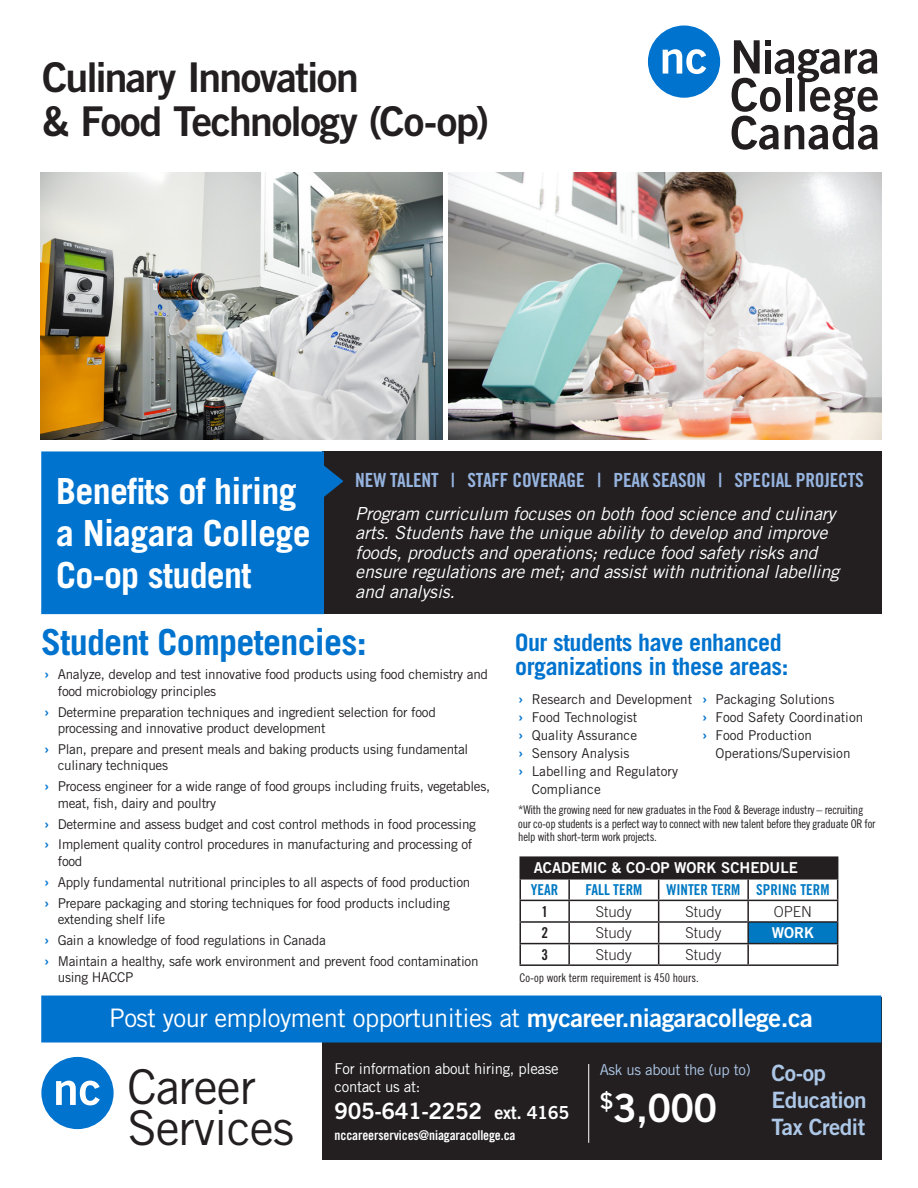
<style>
.page{position:relative;width:918px;height:1188px;background:#fff}
.page>*{position:absolute;margin:0;border:0;box-sizing:border-box;transform-origin:0 0}
.t1{font:48px/40.5px "Trade Gothic LT Std";letter-spacing:-.02em;color:#231f20}
.t2{font:41.1px/44.4px "Trade Gothic LT Std Bd 2";letter-spacing:-.04em;color:#231f20}
.t3{font:39px "Trade Gothic LT Std Bd 2";color:#fff}
.t4{font:700 36px/42px "Trade Gothic LT Std";letter-spacing:-.02em;color:#fff}
.t5{font:700 36px "Trade Gothic LT Std";letter-spacing:-.02em;color:#0073ce}
.t6{font:25.5px "Trade Gothic LT Std";letter-spacing:-.02em;color:#fff}
.t7{font:700 24px/24px "Trade Gothic LT Std";letter-spacing:-.02em;color:#0073ce}
.t8{font:22.5px/27px "Trade Gothic LT Std Bd 2";letter-spacing:-.02em;color:#adc7e7}
.t9{font:22.5px "Trade Gothic LT Std Bd 2";letter-spacing:-.02em;color:#fff}
.t10{font:19.5px "Trade Gothic LT Std Bd Cn 20";letter-spacing:-.01em;color:#96b4df}
.t11{font:italic 18px/19.5px "Trade Gothic LT Std";letter-spacing:-.01em;color:#fff}
.t12{font:15px/18px "Trade Gothic LT Std";letter-spacing:-.02em;color:#fff}
.t13{font:300 15px "Trade Gothic LT Std";color:#231f20}
.t14{font:15px "Trade Gothic LT Std Bd Cn 20";color:#0079c2}
.t15{font:15px "Trade Gothic LT Std Bd 2";color:#fff}
.t16{font:15px "Trade Gothic LT Std";letter-spacing:-.02em;color:#adc7e7}
.t17{font:15px "Trade Gothic LT Std Bd Cn 20";color:#231f20}
.t18{font:13.5px/16.5px "Trade Gothic LT Std";letter-spacing:-.02em;color:#231f20}
.t19{font:13.5px/18px "Trade Gothic LT Std";color:#231f20}
.t20{font:13.5px "Trade Gothic LT Std Bd Cn 20";letter-spacing:-.01em;color:#fff}
.t21{font:12px/13.5px "Trade Gothic LT Std Cn 18";letter-spacing:-.02em;color:#231f20}
.t22{font:12px "Trade Gothic LT Std Cn 18";color:#231f20}
.s1{font-family:"Trade Gothic LT Std Bd 2";font-size:15px;color:#0073ce}
.s2{font-family:"Trade Gothic LT Std Bd 2"}
.s3{font-size:18px}
</style>
<div class="page">
<div style="left:322px;top:997px;width:559px;height:163px;background:#231f20"></div>
<hr style="left:588px;top:1064px;width:1px;height:79px;background:#fff">
<div style="left:322px;top:451px;width:559px;height:163px;background:#231f20"></div>
<svg style="left:732px;top:40px;width:146px;height:110px"></svg>
<svg style="left:648px;top:26px;width:72px;height:72px"></svg>
<svg style="left:41px;top:1057px;width:73px;height:72px"></svg>
<div style="left:41px;top:451px;width:303px;height:163px;background:#0073ce"></div>
<div style="left:41px;top:996px;width:840px;height:46px;background:#0073ce"></div>
<img style="left:448px;top:173px;width:433px;height:267px">
<div style="left:520px;top:857px;width:318px;height:22px;background:#231f20"></div>
<div style="left:748px;top:922px;width:90px;height:22px;background:#0079c2"></div>
<hr style="left:519px;top:856px;width:50px;height:2px;background:#231f20">
<hr style="left:519px;top:858px;width:2px;height:20px;background:#231f20">
<hr style="left:569px;top:856px;width:90px;height:2px;background:#231f20">
<hr style="left:659px;top:856px;width:89px;height:2px;background:#231f20">
<hr style="left:748px;top:856px;width:90px;height:2px;background:#231f20">
<hr style="left:519px;top:878px;width:50px;height:2px;background:#231f20">
<hr style="left:519px;top:880px;width:2px;height:20px;background:#231f20">
<hr style="left:569px;top:878px;width:90px;height:2px;background:#231f20">
<hr style="left:568px;top:880px;width:2px;height:20px;background:#231f20">
<hr style="left:659px;top:878px;width:89px;height:2px;background:#231f20">
<hr style="left:748px;top:878px;width:90px;height:2px;background:#231f20">
<hr style="left:747px;top:880px;width:2px;height:20px;background:#231f20">
<hr style="left:519px;top:900px;width:50px;height:1px;background:#231f20">
<hr style="left:519px;top:901px;width:2px;height:20px;background:#231f20">
<hr style="left:569px;top:900px;width:90px;height:1px;background:#231f20">
<hr style="left:568px;top:901px;width:2px;height:20px;background:#231f20">
<hr style="left:659px;top:900px;width:89px;height:1px;background:#231f20">
<hr style="left:748px;top:900px;width:90px;height:1px;background:#231f20">
<hr style="left:747px;top:901px;width:2px;height:20px;background:#231f20">
<hr style="left:519px;top:921px;width:50px;height:2px;background:#231f20">
<hr style="left:519px;top:923px;width:2px;height:20px;background:#231f20">
<hr style="left:569px;top:921px;width:90px;height:2px;background:#231f20">
<hr style="left:568px;top:923px;width:2px;height:20px;background:#231f20">
<hr style="left:659px;top:921px;width:89px;height:2px;background:#231f20">
<hr style="left:748px;top:921px;width:90px;height:2px;background:#231f20">
<hr style="left:747px;top:923px;width:2px;height:20px;background:#231f20">
<hr style="left:519px;top:943px;width:50px;height:1px;background:#231f20">
<hr style="left:519px;top:944px;width:2px;height:20px;background:#231f20">
<hr style="left:569px;top:943px;width:90px;height:1px;background:#231f20">
<hr style="left:568px;top:944px;width:2px;height:20px;background:#231f20">
<hr style="left:659px;top:943px;width:89px;height:1px;background:#231f20">
<svg style="left:658px;top:880px;width:1px;height:84px"></svg>
<hr style="left:748px;top:943px;width:90px;height:1px;background:#231f20">
<hr style="left:747px;top:944px;width:2px;height:20px;background:#231f20">
<svg style="left:837px;top:879px;width:1px;height:85px"></svg>
<hr style="left:519px;top:964px;width:50px;height:2px;background:#231f20">
<hr style="left:569px;top:964px;width:90px;height:2px;background:#231f20">
<hr style="left:659px;top:964px;width:89px;height:2px;background:#231f20">
<hr style="left:748px;top:964px;width:90px;height:2px;background:#231f20">
<img style="left:40px;top:173px;width:402px;height:267px">
<p class="t2" style="left:42px;top:54px;width:449px">Culinary Innovation<br>&amp; Food Technology (Co-op)</p>
<h3 class="t4" style="left:56px;top:470px;width:256px">Benefits of hiring a Niagara College<br>Co-op student</h3>
<p class="t10" style="left:355px;top:468px;width:510px">NEW TALENT | STAFF COVERAGE | PEAK SEASON | SPECIAL PROJECTS</p>
<p class="t11" style="left:355px;top:504px;width:485px">Program curriculum focuses on both food science and culinary arts. Students have the unique ability to develop and improve foods, products and operations; reduce food safety risks and ensure regulations are met; and assist with nutritional labelling and analysis.</p>
<p class="t5" style="left:41px;top:620px;width:327px">Student Competencies:</p>
<p class="t18" style="left:58px;top:666px;width:432px;text-indent:-14px"><span class="s1">›</span> Analyze, develop and test innovative food products using food chemistry and food microbiology principles</p>
<p class="t18" style="left:58px;top:703px;width:380px;text-indent:-14px"><span class="s1">›</span> Determine preparation techniques and ingredient selection for food processing and innovative product development</p>
<p class="t18" style="left:58px;top:741px;width:412px;text-indent:-14px"><span class="s1">›</span> Plan, prepare and present meals and baking products using fundamental culinary techniques</p>
<p class="t18" style="left:58px;top:778px;width:434px;text-indent:-14px"><span class="s1">›</span> Process engineer for a wide range of food groups including fruits, vegetables, meat, fish, dairy and poultry</p>
<p class="t18" style="left:44px;top:815px;width:433px"><span class="s1">›</span> Determine and assess budget and cost control methods in food processing</p>
<p class="t18" style="left:58px;top:836px;width:416px;text-indent:-14px"><span class="s1">›</span> Implement quality control procedures in manufacturing and processing of food</p>
<p class="t18" style="left:44px;top:874px;width:428px"><span class="s1">›</span> Apply fundamental nutritional principles to all aspects of food production</p>
<p class="t18" style="left:58px;top:894px;width:394px;text-indent:-14px"><span class="s1">›</span> Prepare packaging and storing techniques for food products including extending shelf life</p>
<p class="t18" style="left:44px;top:932px;width:283px"><span class="s1">›</span> Gain a knowledge of food regulations in Canada</p>
<p class="t18" style="left:58px;top:953px;width:422px;text-indent:-14px"><span class="s1">›</span> Maintain a healthy, safe work environment and prevent food contamination using HACCP</p>
<p class="t7" style="left:515px;top:630px;width:275px">Our students have enhanced organizations in these areas:</p>
<p class="t19" style="left:518px;top:690px;width:176px"><span class="s1">›</span> Research and Development</p>
<p class="t19" style="left:518px;top:708px;width:121px"><span class="s1">›</span> Food Technologist</p>
<p class="t19" style="left:518px;top:726px;width:120px"><span class="s1">›</span> Quality Assurance</p>
<p class="t19" style="left:518px;top:744px;width:113px"><span class="s1">›</span> Sensory Analysis</p>
<p class="t19" style="left:532px;top:762px;width:148px;text-indent:-14px"><span class="s1">›</span> Labelling and Regulatory<br>Compliance</p>
<p class="t19" style="left:702px;top:690px;width:134px"><span class="s1">›</span> Packaging Solutions</p>
<p class="t19" style="left:702px;top:708px;width:163px"><span class="s1">›</span> Food Safety Coordination</p>
<p class="t19" style="left:716px;top:726px;width:137px;text-indent:-14px"><span class="s1">›</span> Food Production<br>Operations/Supervision</p>
<p class="t21" style="left:518px;top:803px;width:359px">*With the growing need for new graduates in the Food &amp; Beverage industry – recruiting our co-op students is a perfect way to connect with new talent before they graduate OR for help with short-term work projects.</p>
<p class="t15" style="left:534px;top:859px;width:266px">ACADEMIC &amp; CO-OP WORK SCHEDULE</p>
<p class="t14" style="left:531px;top:881px;width:29px">YEAR</p>
<p class="t14" style="left:585px;top:881px;width:58px">FALL TERM</p>
<p class="t14" style="left:666px;top:881px;width:76px">WINTER TERM</p>
<p class="t14" style="left:756px;top:881px;width:75px">SPRING TERM</p>
<p class="t17" style="left:541px;top:902px;width:8px">1</p>
<p class="t13" style="left:596px;top:902px;width:37px">Study</p>
<p class="t13" style="left:685px;top:902px;width:37px">Study</p>
<p class="t13" style="left:774px;top:902px;width:40px">OPEN</p>
<p class="t17" style="left:541px;top:924px;width:8px">2</p>
<p class="t13" style="left:596px;top:924px;width:37px">Study</p>
<p class="t13" style="left:685px;top:924px;width:37px">Study</p>
<p class="t15" style="left:772px;top:924px;width:44px">WORK</p>
<p class="t17" style="left:541px;top:945px;width:8px">3</p>
<p class="t13" style="left:596px;top:946px;width:37px">Study</p>
<p class="t13" style="left:685px;top:946px;width:37px">Study</p>
<p class="t22" style="left:519px;top:970px;width:181px">Co-op work term requirement is 450 hours.</p>
<h3 class="t6" style="left:109px;top:1003px;width:705px">Post your employment opportunities at <span class="s2">mycareer.niagaracollege.ca</span></h3>
<h1 class="t1" style="left:128px;top:1066px;width:168px">Career<br>Services</h1>
<p class="t12" style="left:335px;top:1059px;width:226px">For information about hiring, please contact us at:</p>
<h3 class="t9" style="left:335px;top:1097px;width:236px">905-641-2252 <span class="s3">ext. 4165</span></h3>
<p class="t20" style="left:335px;top:1127px;width:182px">nccareerservices@niagaracollege.ca</p>
<p class="t16" style="left:600px;top:1061px;width:152px">Ask us about the (up to)</p>
<h3 class="t3" style="left:600px;top:1084px;width:119px"><sup>$</sup>3,000</h3>
<h3 class="t8" style="left:772px;top:1059px;width:97px">Co-op<br>Education<br>Tax Credit</h3>
</div>
